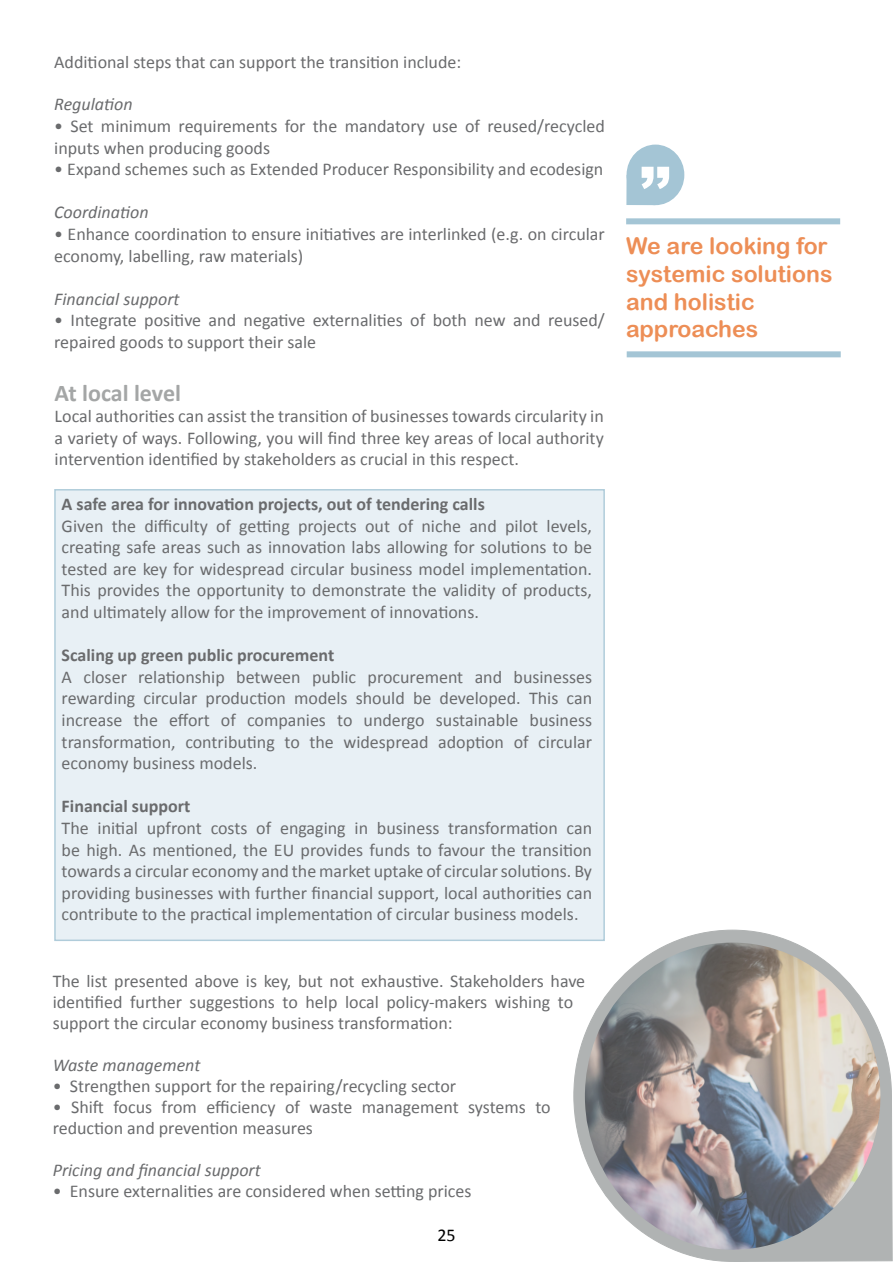
<style>
.page{position:relative;width:893px;height:1263px;background:#fff}
.page>*{position:absolute;margin:0;border:0;box-sizing:border-box;transform-origin:0 0}
.t1{font:700 24px "Calibri";color:#a4a6a6}
.t2{font:23.1px/27.6px "Arial Rounded MT Bold";color:#ed8e56}
.t3{font:18px/21.6px "Calibri";color:#6a6b6d}
.t4{font:700 18px "Calibri";color:#6a6b6d}
.t5{font:italic 18px "Calibri";color:#6a6b6d}
.t6{font:18px "Calibri";color:#000}
</style>
<div class="page">
<div style="left:54px;top:489px;width:551px;height:452px;background:#e5eef4;border:2px solid #a4c5d5"></div>
<div style="left:626px;top:218px;width:214px;height:6px;background:#a4c5d5"></div>
<div style="left:627px;top:351px;width:214px;height:6px;background:#a4c5d5"></div>
<svg style="left:626px;top:144px;width:59px;height:62px"></svg>
<svg style="left:572px;top:928px;width:321px;height:334px"></svg>
<img style="left:584px;top:942px;width:297px;height:308px">
<p class="t3" style="left:54px;top:51px;width:409px">Additional steps that can support the transition include:</p>
<p class="t5" style="left:54px;top:92px;width:80px">Regulation</p>
<p class="t3" style="left:54px;top:115px;width:552px">• Set minimum requirements for the mandatory use of reused/recycled inputs when producing goods</p>
<p class="t3" style="left:54px;top:158px;width:551px">• Expand schemes such as Extended Producer Responsibility and ecodesign</p>
<p class="t5" style="left:54px;top:200px;width:96px">Coordination</p>
<p class="t3" style="left:54px;top:223px;width:552px">• Enhance coordination to ensure initiatives are interlinked (e.g. on circular economy, labelling, raw materials)</p>
<p class="t5" style="left:54px;top:286px;width:127px">Financial support</p>
<p class="t3" style="left:54px;top:310px;width:552px">• Integrate positive and negative externalities of both new and reused/ repaired goods to support their sale</p>
<h1 class="t1" style="left:55px;top:377px;width:128px">At local level</h1>
<p class="t3" style="left:55px;top:405px;width:551px;text-align:justify">Local authorities can assist the transition of businesses towards circularity in a variety of ways. Following, you will find three key areas of local authority intervention identified by stakeholders as crucial in this respect.</p>
<p class="t4" style="left:62px;top:492px;width:425px">A safe area for innovation projects, out of tendering calls</p>
<p class="t3" style="left:62px;top:515px;width:532px;text-align:justify">Given the difficulty of getting projects out of niche and pilot levels, creating safe areas such as innovation labs allowing for solutions to be tested are key for widespread circular business model implementation.<br>This provides the opportunity to demonstrate the validity of products, and ultimately allow for the improvement of innovations.</p>
<p class="t4" style="left:62px;top:644px;width:274px">Scaling up green public procurement</p>
<p class="t3" style="left:62px;top:666px;width:532px;text-align:justify">A closer relationship between public procurement and businesses rewarding circular production models should be developed. This can increase the effort of companies to undergo sustainable business transformation, contributing to the widespread adoption of circular economy business models.</p>
<p class="t4" style="left:62px;top:795px;width:130px">Financial support</p>
<p class="t3" style="left:62px;top:817px;width:532px;text-align:justify">The initial upfront costs of engaging in business transformation can be high. As mentioned, the EU provides funds to favour the transition towards a circular economy and the market uptake of circular solutions. By providing businesses with further financial support, local authorities can contribute to the practical implementation of circular business models.</p>
<p class="t3" style="left:53px;top:971px;width:534px;line-height:21px">The list presented above is key, but not exhaustive. Stakeholders have identified further suggestions to help local policy-makers wishing to support the circular economy business transformation:</p>
<p class="t5" style="left:53px;top:1053px;width:149px">Waste management</p>
<p class="t3" style="left:53px;top:1076px;width:405px">• Strengthen support for the repairing/recycling sector</p>
<p class="t3" style="left:53px;top:1097px;width:499px;line-height:21px">• Shift focus from efficiency of waste management systems to reduction and prevention measures</p>
<p class="t5" style="left:53px;top:1158px;width:210px">Pricing and financial support</p>
<p class="t3" style="left:53px;top:1181px;width:420px">• Ensure externalities are considered when setting prices</p>
<p class="t6" style="left:437px;top:1223px;width:20px">25</p>
<p class="t2" style="left:626px;top:232px;width:208px">We are looking for systemic solutions and holistic approaches</p>
</div>
